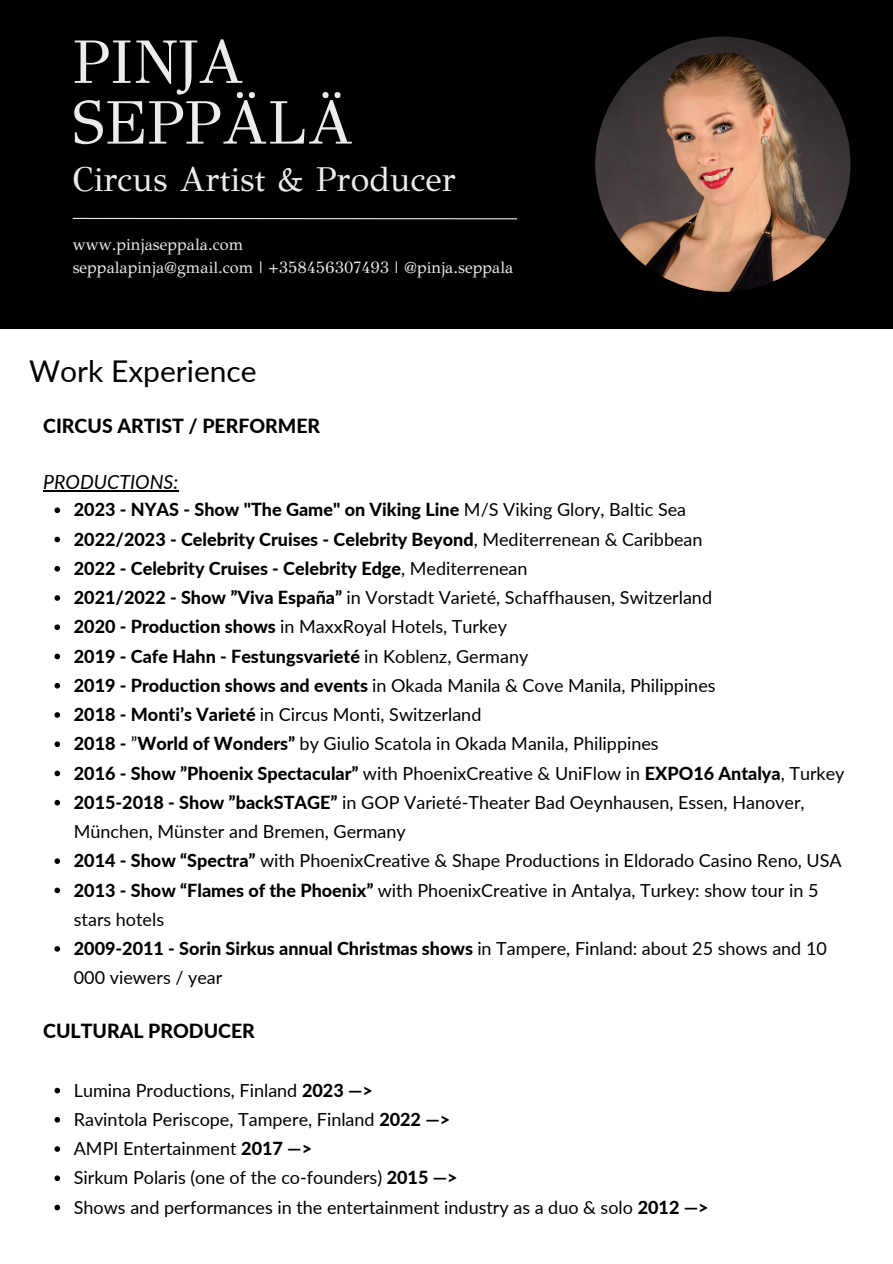
<style>
.page{position:relative;width:893px;height:1264px;background:#fff}
.page>*{position:absolute;margin:0;border:0;box-sizing:border-box;transform-origin:0 0}
.t1{font:61.5px "GFS Didot";color:#edeced}
.t2{font:34.5px "GFS Didot";color:#edeced}
.t3{font:30px "Lato";color:#000}
.t4{font:800 19.5px "Lato";color:#000}
.t5{font:italic 19.5px "Lato";color:#000}
.t6{font:18px/29.2px "Lato";color:#000}
.t7{font:800 18px "Lato";color:#000}
.t8{font:16.5px "GFS Didot";color:#edeced}
.s1{font-weight:400}
.s2{font-weight:800}
</style>
<div class="page">
<div style="left:0;top:0;width:892px;height:328px;background:#000"></div>
<img style="left:595px;top:37px;width:255px;height:255px;border-radius:50%">
<hr style="left:73px;top:218px;width:444px;height:1px;background:#edeced">
<svg style="left:54px;top:507px;width:6px;height:6px"></svg>
<svg style="left:54px;top:536px;width:6px;height:6px"></svg>
<svg style="left:54px;top:566px;width:6px;height:5px"></svg>
<svg style="left:54px;top:595px;width:6px;height:6px"></svg>
<svg style="left:54px;top:624px;width:6px;height:6px"></svg>
<svg style="left:54px;top:653px;width:6px;height:6px"></svg>
<svg style="left:54px;top:683px;width:6px;height:5px"></svg>
<svg style="left:54px;top:712px;width:6px;height:5px"></svg>
<svg style="left:54px;top:741px;width:6px;height:6px"></svg>
<svg style="left:54px;top:770px;width:6px;height:6px"></svg>
<svg style="left:54px;top:799px;width:6px;height:6px"></svg>
<svg style="left:54px;top:858px;width:6px;height:6px"></svg>
<svg style="left:54px;top:887px;width:6px;height:6px"></svg>
<svg style="left:54px;top:946px;width:6px;height:5px"></svg>
<svg style="left:54px;top:1087px;width:6px;height:6px"></svg>
<svg style="left:54px;top:1117px;width:6px;height:5px"></svg>
<svg style="left:54px;top:1146px;width:6px;height:5px"></svg>
<svg style="left:54px;top:1175px;width:6px;height:6px"></svg>
<svg style="left:54px;top:1204px;width:6px;height:6px"></svg>
<hr style="left:43px;top:490px;width:135px;height:1px;background:#000">
<p class="t1" style="left:73px;top:25px;width:172px">PINJA</p>
<p class="t1" style="left:73px;top:85px;width:282px">SEPPÄLÄ</p>
<p class="t2" style="left:73px;top:158px;width:384px">Circus Artist &amp; Producer</p>
<p class="t8" style="left:73px;top:235px;width:172px">www.pinjaseppala.com</p>
<p class="t8" style="left:73px;top:257px;width:442px">seppalapinja@gmail.com | +358456307493 | @pinja.seppala</p>
<p class="t3" style="left:29px;top:353px;width:229px">Work Experience</p>
<p class="t4" style="left:43px;top:414px;width:278px">CIRCUS ARTIST / PERFORMER</p>
<p class="t5" style="left:43px;top:470px;width:137px">PRODUCTIONS:</p>
<p class="t7" style="left:74px;top:498px;width:614px">2023 - NYAS - Show "The Game" on Viking Line <span class="s1">M/S Viking Glory, Baltic Sea</span></p>
<p class="t7" style="left:74px;top:528px;width:630px">2022/2023 - Celebrity Cruises - Celebrity Beyond<span class="s1">, Mediterrenean &amp; Caribbean</span></p>
<p class="t7" style="left:74px;top:557px;width:455px">2022 - Celebrity Cruises - Celebrity Edge<span class="s1">, Mediterrenean</span></p>
<p class="t6" style="left:74px;top:582px;width:639px"><span class="s2">2021/2022 - Show ”Viva España”</span> in Vorstadt Varieté, Schaffhausen, Switzerland</p>
<p class="t6" style="left:74px;top:612px;width:434px"><span class="s2">2020 - Production shows</span> in MaxxRoyal Hotels, Turkey</p>
<p class="t7" style="left:74px;top:645px;width:456px">2019 - Cafe Hahn - Festungsvarieté <span class="s1">in Koblenz, Germany</span></p>
<p class="t6" style="left:74px;top:670px;width:643px"><span class="s2">2019 - Production shows and events</span> in Okada Manila &amp; Cove Manila, Philippines</p>
<p class="t6" style="left:74px;top:699px;width:409px"><span class="s2">2018 - Monti’s Varieté</span> in Circus Monti, Switzerland</p>
<p class="t6" style="left:74px;top:728px;width:586px"><span class="s2">2018 -</span> ”<span class="s2">World of Wonders”</span> by Giulio Scatola in Okada Manila, Philippines</p>
<p class="t7" style="left:74px;top:761px;width:772px">2016 - Show ”Phoenix Spectacular” <span class="s1">with PhoenixCreative &amp; UniFlow in</span> EXPO16 Antalya<span class="s1">, Turkey</span></p>
<p class="t6" style="left:74px;top:787px;width:732px"><span class="s2">2015-2018 - Show ”backSTAGE”</span> in GOP Varieté-Theater Bad Oeynhausen, Essen, Hanover,<br>München, Münster and Bremen, Germany</p>
<p class="t6" style="left:74px;top:845px;width:769px"><span class="s2">2014 - Show “Spectra”</span> with PhoenixCreative &amp; Shape Productions in Eldorado Casino Reno, USA</p>
<p class="t6" style="left:74px;top:875px;width:746px"><span class="s2">2013 - Show “Flames of the Phoenix”</span> with PhoenixCreative in Antalya, Turkey: show tour in 5 stars hotels</p>
<p class="t6" style="left:74px;top:933px;width:754px"><span class="s2">2009-2011 - Sorin Sirkus annual Christmas shows</span> in Tampere, Finland: about 25 shows and 10<br>000 viewers / year</p>
<p class="t4" style="left:43px;top:1019px;width:213px">CULTURAL PRODUCER</p>
<p class="t6" style="left:74px;top:1075px;width:300px">Lumina Productions, Finland <span class="s2">2023 —&gt;</span></p>
<p class="t6" style="left:74px;top:1104px;width:378px">Ravintola Periscope, Tampere, Finland <span class="s2">2022 —&gt;</span></p>
<p class="t6" style="left:74px;top:1133px;width:240px">AMPI Entertainment <span class="s2">2017 —&gt;</span></p>
<p class="t6" style="left:74px;top:1162px;width:385px">Sirkum Polaris (one of the co-founders) <span class="s2">2015 —&gt;</span></p>
<p class="t6" style="left:74px;top:1192px;width:636px">Shows and performances in the entertainment industry as a duo &amp; solo <span class="s2">2012 —&gt;</span></p>
</div>
